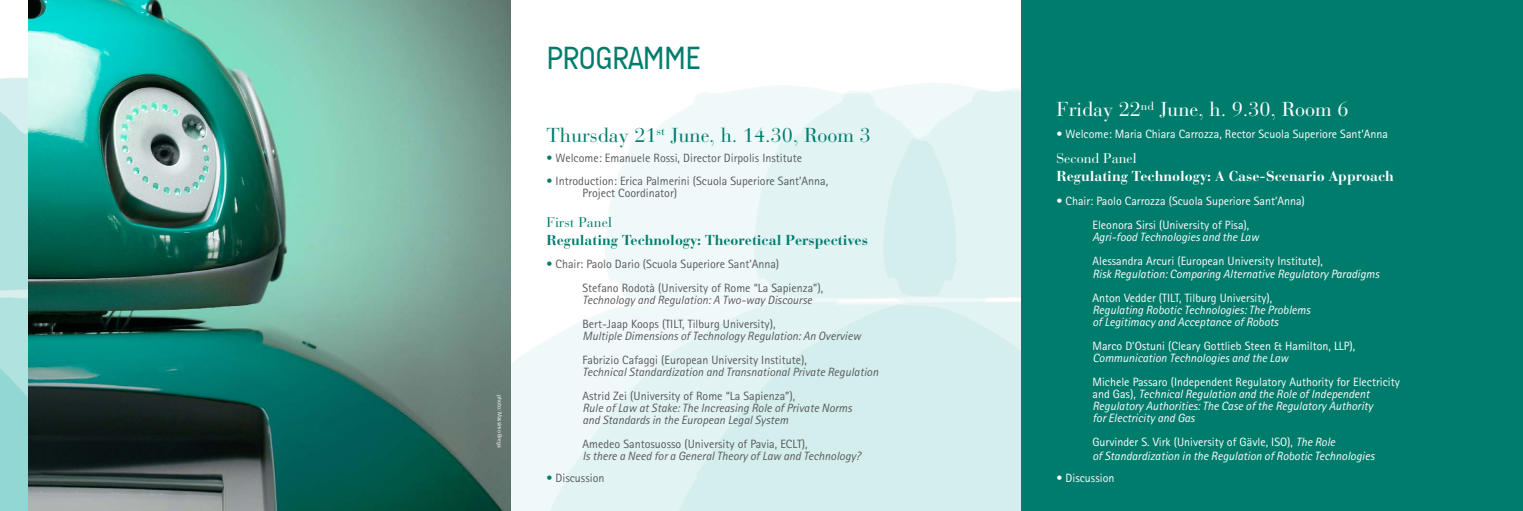
<style>
.page{position:relative;width:1523px;height:511px;background:#fff}
.page>*{position:absolute;margin:0;border:0;box-sizing:border-box;transform-origin:0 0}
.t1{font:32.6px "A Udimat";letter-spacing:-.02em;color:#007c6d}
.t2{font:20px "Bauer Bodoni";color:#007c6d}
.t3{font:20px "Bauer Bodoni";color:#fff}
.t4{font:700 14.3px "Bauer Bodoni";color:#007c6d}
.t5{font:700 14.3px "Bauer Bodoni";color:#fff}
.t6{font:14px "Bauer Bodoni";color:#fff}
.t7{font:14px "Bauer Bodoni";color:#007c6d}
.t8{font:italic 12px/12px "Rotis Sans Serif";color:#fff}
.t9{font:12px/12px "Rotis Sans Serif";color:#58595b}
.t10{font:italic 12px/12px "Rotis Sans Serif";color:#58595b}
.t11{font:12px/24px "Rotis Sans Serif";color:#fff}
.t12{font:6px "Rotis Sans Serif";color:#fff}
.s1{color:#007c6d}
.s2{font-style:normal}
</style>
<div class="page">
<img style="left:510px;top:0;width:510px;height:510px">
<div style="left:1020px;top:0;width:502px;height:510px;background:#007c6d"></div>
<img style="left:0;top:78px;width:28px;height:432px">
<img style="left:28px;top:0;width:482px;height:510px">
<p class="t12" style="left:503px;top:394px;width:54px;rotate:90deg">photo: Massimo Brega</p>
<h1 class="t1" style="left:546px;top:39px;width:152px">PROGRAMME</h1>
<h2 class="t2" style="left:546px;top:122px;width:326px">Thursday 21<sup>st</sup> June, h. 14.30, Room 3</h2>
<p class="t9" style="left:546px;top:152px;width:257px"><span class="s1">•</span> Welcome: Emanuele Rossi, Director Dirpolis Institute</p>
<p class="t9" style="left:582px;top:175px;width:247px;text-indent:-36px"><span class="s1">•</span> Introduction: Erica Palmerini (Scuola Superiore Sant’Anna,<br>Project Coordinator)</p>
<p class="t7" style="left:546px;top:213px;width:67px">First Panel</p>
<p class="t4" style="left:546px;top:231px;width:323px">Regulating Technology: Theoretical Perspectives</p>
<p class="t9" style="left:582px;top:251px;width:242px;line-height:24px;text-indent:-36px"><span class="s1">•</span> Chair: Paolo Dario (Scuola Superiore Sant’Anna)<br>Stefano Rodotà (University of Rome “La Sapienza”),</p>
<p class="t10" style="left:582px;top:293px;width:231px">Technology and Regulation: A Two-way Discourse</p>
<p class="t9" style="left:582px;top:317px;width:194px">Bert-Jaap Koops (TILT, Tilburg University),</p>
<p class="t10" style="left:582px;top:329px;width:280px">Multiple Dimensions of Technology Regulation: An Overview</p>
<p class="t9" style="left:582px;top:353px;width:226px">Fabrizio Cafaggi (European University Institute),</p>
<p class="t10" style="left:582px;top:365px;width:297px">Technical Standardization and Transnational Private Regulation</p>
<p class="t9" style="left:582px;top:389px;width:214px">Astrid Zei (University of Rome “La Sapienza”),</p>
<p class="t10" style="left:582px;top:401px;width:271px">Rule of Law at Stake: The Increasing Role of Private Norms and Standards in the European Legal System</p>
<p class="t9" style="left:582px;top:437px;width:227px">Amedeo Santosuosso (University of Pavia, ECLT),</p>
<p class="t10" style="left:582px;top:449px;width:280px">Is there a Need for a General Theory of Law and Technology?</p>
<p class="t9" style="left:546px;top:471px;width:59px"><span class="s1">•</span> Discussion</p>
<h2 class="t3" style="left:1056px;top:97px;width:294px">Friday 22<sup>nd</sup> June, h. 9.30, Room 6</h2>
<p class="t11" style="left:1056px;top:121px;width:333px">• Welcome: Maria Chiara Carrozza, Rector Scuola Superiore Sant’Anna</p>
<p class="t6" style="left:1056px;top:149px;width:82px">Second Panel</p>
<p class="t5" style="left:1056px;top:167px;width:339px">Regulating Technology: A Case-Scenario Approach</p>
<p class="t11" style="left:1092px;top:189px;width:214px;text-indent:-36px">• Chair: Paolo Carrozza (Scuola Superiore Sant’Anna)<br>Eleonora Sirsi (University of Pisa),</p>
<p class="t8" style="left:1092px;top:231px;width:168px">Agri-food Technologies and the Law</p>
<p class="t11" style="left:1092px;top:249px;width:232px">Alessandra Arcuri (European University Institute),</p>
<p class="t8" style="left:1092px;top:267px;width:288px">Risk Regulation: Comparing Alternative Regulatory Paradigms</p>
<p class="t11" style="left:1092px;top:285px;width:181px">Anton Vedder (TILT, Tilburg University),</p>
<p class="t8" style="left:1092px;top:303px;width:219px">Regulating Robotic Technologies: The Problems of Legitimacy and Acceptance of Robots</p>
<p class="t11" style="left:1092px;top:333px;width:264px">Marco D’Ostuni (Cleary Gottlieb Steen &amp; Hamilton, LLP),</p>
<p class="t8" style="left:1092px;top:351px;width:197px">Communication Technologies and the Law</p>
<p class="t8" style="left:1092px;top:375px;width:309px"><span class="s2">Michele Passaro (Independent Regulatory Authority for Electricity and Gas),</span> Technical Regulation and the Role of Independent Regulatory Authorities: The Case of the Regulatory Authority<br>for Electricity and Gas</p>
<p class="t8" style="left:1092px;top:434px;width:283px;line-height:14.4px"><span class="s2">Gurvinder S. Virk (University of Gävle, ISO),</span> The Role<br>of Standardization in the Regulation of Robotic Technologies</p>
<p class="t11" style="left:1056px;top:466px;width:59px">• Discussion</p>
</div>
